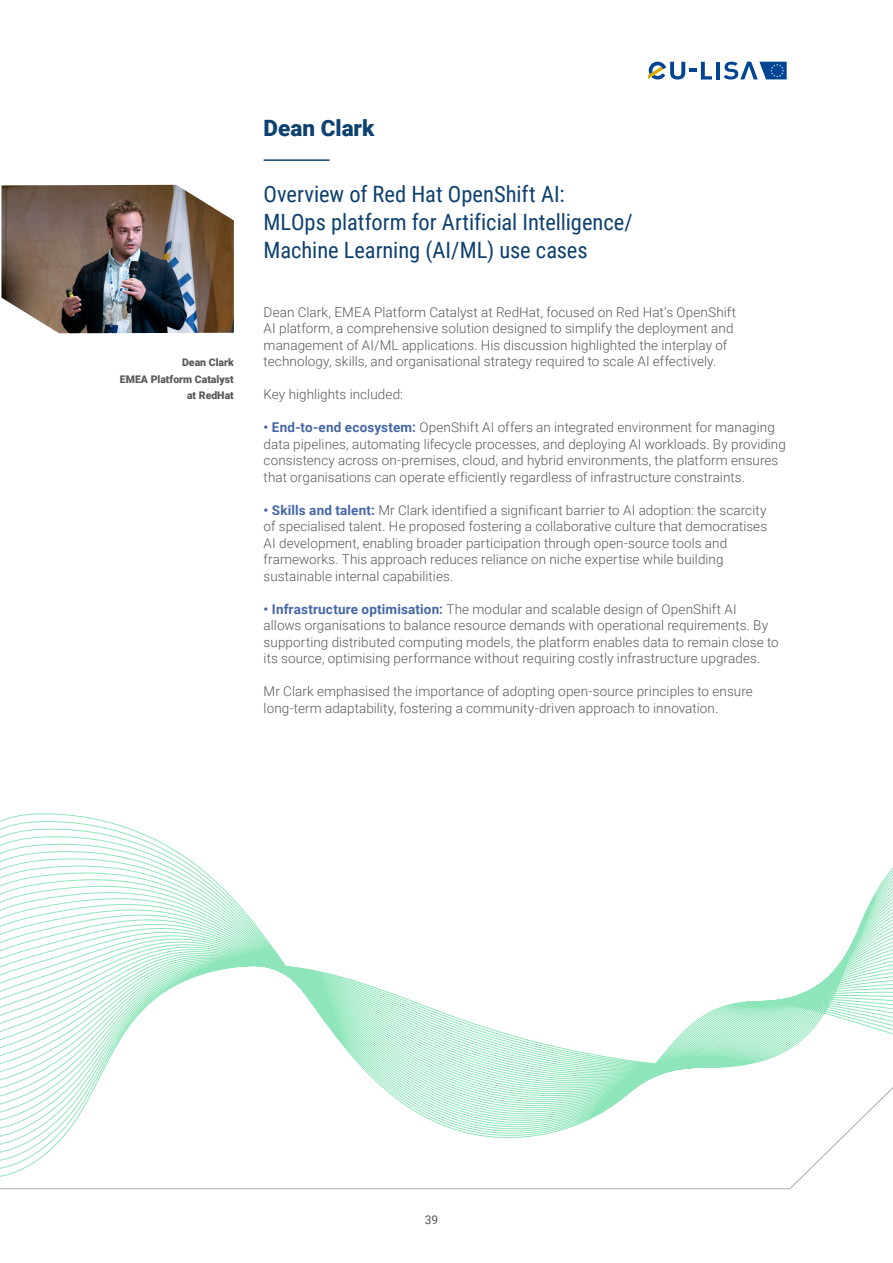
<style>
.page{position:relative;width:893px;height:1263px;background:#fff}
.page>*{position:absolute;margin:0;border:0;box-sizing:border-box;transform-origin:0 0}
.t1{font:22.5px/28px "Roboto Condensed";color:#0d416f}
.t2{font:900 22.5px "Roboto";color:#0d416f}
.t3{font:300 13.5px/16.5px "Roboto";letter-spacing:.005em;color:#57585a}
.t4{font:12px "Roboto";color:#57585a}
.t5{font:900 10.5px/16.5px "Roboto";color:#57585a;text-align:right}
.s1{font-weight:700;color:#4567a6}
</style>
<div class="page">
<hr style="left:716px;top:62px;width:4px;height:18px;background:#004494">
<svg style="left:724px;top:62px;width:63px;height:18px"></svg>
<svg style="left:648px;top:62px;width:64px;height:18px"></svg>
<hr style="left:264px;top:159px;width:66px;height:2px;background:#0d416f">
<img style="left:1px;top:185px;width:233px;height:148px">
<svg style="left:0;top:813px;width:893px;height:375px"></svg>
<p class="t5" style="left:120px;top:354px;width:115px">Dean Clark<br>EMEA Platform Catalyst at RedHat</p>
<h1 class="t2" style="left:264px;top:112px;width:112px">Dean Clark</h1>
<h1 class="t1" style="left:264px;top:179px;width:371px">Overview of Red Hat OpenShift AI:<br>MLOps platform for Artificial Intelligence/<br>Machine Learning (AI/ML) use cases</h1>
<p class="t3" style="left:264px;top:303px;width:474px">Dean Clark, EMEA Platform Catalyst at RedHat, focused on Red Hat’s OpenShift AI platform, a comprehensive solution designed to simplify the deployment and management of AI/ML applications. His discussion highlighted the interplay of technology, skills, and organisational strategy required to scale AI effectively.</p>
<p class="t3" style="left:264px;top:386px;width:141px">Key highlights included:</p>
<p class="t3" style="left:264px;top:419px;width:524px"><span class="s1">• End-to-end ecosystem:</span> OpenShift AI offers an integrated environment for managing data pipelines, automating lifecycle processes, and deploying AI workloads. By providing consistency across on-premises, cloud, and hybrid environments, the platform ensures that organisations can operate efficiently regardless of infrastructure constraints.</p>
<p class="t3" style="left:264px;top:501px;width:505px"><span class="s1">• Skills and talent:</span> Mr Clark identified a significant barrier to AI adoption: the scarcity of specialised talent. He proposed fostering a collaborative culture that democratises AI development, enabling broader participation through open-source tools and frameworks. This approach reduces reliance on niche expertise while building sustainable internal capabilities.</p>
<p class="t3" style="left:264px;top:600px;width:516px"><span class="s1">• Infrastructure optimisation:</span> The modular and scalable design of OpenShift AI<br>allows organisations to balance resource demands with operational requirements. By supporting distributed computing models, the platform enables data to remain close to its source, optimising performance without requiring costly infrastructure upgrades.</p>
<p class="t3" style="left:264px;top:683px;width:491px">Mr Clark emphasised the importance of adopting open-source principles to ensure long-term adaptability, fostering a community-driven approach to innovation.</p>
<p class="t4" style="left:425px;top:1212px;width:15px">39</p>
</div>
